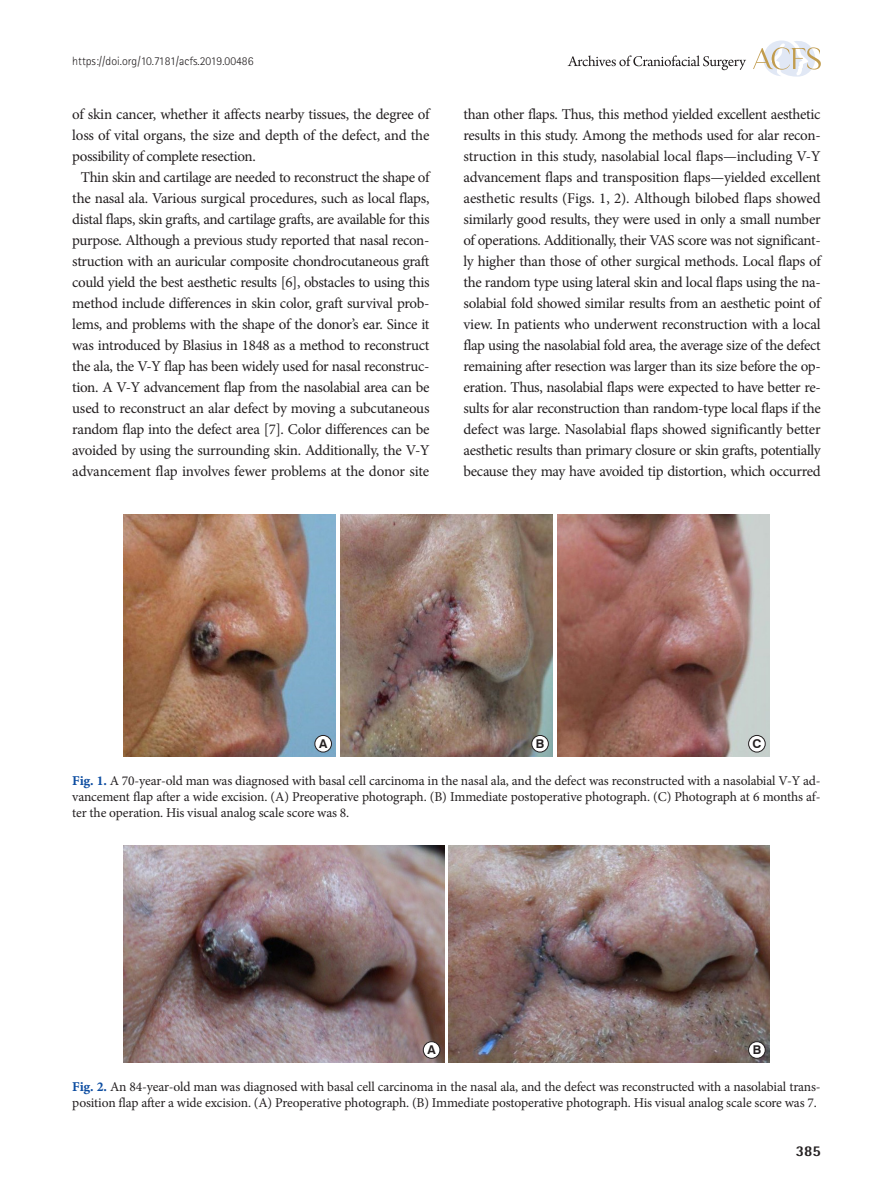
<style>
.page{position:relative;width:893px;height:1191px;background:#fff}
.page>*{position:absolute;margin:0;border:0;box-sizing:border-box;transform-origin:0 0}
.본문{font:15px/21px "Minion Pro";letter-spacing:-.025em;color:#231f20;text-align:center}
.본문_0{font:15px/21px "Minion Pro";letter-spacing:-.025em;color:#231f20;text-align:justify}
.t1{font:800 15px "Rotis Semi Sans Std";color:#231f20}
.표그림제목{font:13.5px/16.2px "Minion Pro";letter-spacing:-.01em;color:#231f20;text-align:justify}
.t2{font:700 12.15px "Swiss 721 BT";color:#231f20}
.t3{font:300 12px "Rotis Sans Serif Std";color:#231f20}
.s1{font-family:"Minion Pro Bold Capt";color:#0d4da1}
</style>
<div class="page">
<svg style="left:753px;top:40px;width:68px;height:37px"></svg>
<svg style="left:568px;top:55px;width:178px;height:15px"></svg>
<img style="left:123px;top:514px;width:213px;height:242px">
<img style="left:123px;top:846px;width:321px;height:216px">
<img style="left:449px;top:846px;width:321px;height:216px">
<img style="left:340px;top:514px;width:213px;height:242px">
<img style="left:557px;top:514px;width:213px;height:242px">
<div style="left:315px;top:735px;width:16px;height:17px;background:#fff;border-radius:50%"></div>
<div style="left:315px;top:735px;width:17px;height:17px;border:1px solid #231f20;border-radius:50%"></div>
<div style="left:423px;top:1041px;width:17px;height:17px;background:#fff;border-radius:50%"></div>
<div style="left:423px;top:1041px;width:17px;height:17px;border:1px solid #231f20;border-radius:50%"></div>
<div style="left:749px;top:1041px;width:16px;height:17px;background:#fff;border-radius:50%"></div>
<div style="left:748px;top:1041px;width:17px;height:17px;border:1px solid #231f20;border-radius:50%"></div>
<div style="left:532px;top:735px;width:16px;height:17px;background:#fff;border-radius:50%"></div>
<div style="left:531px;top:735px;width:18px;height:17px;border:1px solid #231f20;border-radius:50%"></div>
<div style="left:749px;top:735px;width:16px;height:17px;background:#fff;border-radius:50%"></div>
<div style="left:748px;top:735px;width:17px;height:17px;border:1px solid #231f20;border-radius:50%"></div>
<p class="t3" style="left:72px;top:54px;width:183px">https://doi.org/10.7181/acfs.2019.00486</p>
<p class="본문_0" style="left:72px;top:103px;width:359px">of skin cancer, whether it affects nearby tissues, the degree of loss of vital organs, the size and depth of the defect, and the possibility of complete resection.</p>
<p class="본문" style="left:72px;top:166px;width:359px">Thin skin and cartilage are needed to reconstruct the shape of the nasal ala. Various surgical procedures, such as local flaps, distal flaps, skin grafts, and cartilage grafts, are available for this purpose. Although a previous study reported that nasal recon&shy;struction with an auricular composite chondrocutaneous graft could yield the best aesthetic results [6], obstacles to using this method include differences in skin color, graft survival prob&shy;lems, and problems with the shape of the donor’s ear. Since it was introduced by Blasius in 1848 as a method to reconstruct the ala, the V-Y flap has been widely used for nasal reconstruc&shy;tion. A V-Y advancement flap from the nasolabial area can be used to reconstruct an alar defect by moving a subcutaneous random flap into the defect area [7]. Color differences can be avoided by using the surrounding skin. Additionally, the V-Y advancement flap involves fewer problems at the donor site</p>
<p class="본문" style="left:463px;top:103px;width:359px;text-align:justify">than other flaps. Thus, this method yielded excellent aesthetic results in this study. Among the methods used for alar recon&shy;struction in this study, nasolabial local flaps—including V-Y advancement flaps and transposition flaps—yielded excellent aesthetic results (Figs. 1, 2). Although bilobed flaps showed similarly good results, they were used in only a small number of operations. Additionally, their VAS score was not significant&shy;ly higher than those of other surgical methods. Local flaps of the random type using lateral skin and local flaps using the na&shy;solabial fold showed similar results from an aesthetic point of view. In patients who underwent reconstruction with a local flap using the nasolabial fold area, the average size of the defect remaining after resection was larger than its size before the op&shy;eration. Thus, nasolabial flaps were expected to have better re&shy;sults for alar reconstruction than random-type local flaps if the defect was large. Nasolabial flaps showed significantly better aesthetic results than primary closure or skin grafts, potentially because they may have avoided tip distortion, which occurred</p>
<p class="t2" style="left:319px;top:736px;width:10px">A</p>
<p class="t2" style="left:536px;top:736px;width:10px">B</p>
<p class="t2" style="left:752px;top:736px;width:10px">C</p>
<p class="표그림제목" style="left:72px;top:772px;width:750px"><span class="s1">Fig. 1.</span> A 70-year-old man was diagnosed with basal cell carcinoma in the nasal ala, and the defect was reconstructed with a nasolabial V-Y ad&shy;vancement flap after a wide excision. (A) Preoperative photograph. (B) Immediate postoperative photograph. (C) Photograph at 6 months af&shy;ter the operation. His visual analog scale score was 8.</p>
<p class="t2" style="left:427px;top:1042px;width:10px">A</p>
<p class="t2" style="left:753px;top:1042px;width:10px">B</p>
<p class="표그림제목" style="left:72px;top:1078px;width:750px"><span class="s1">Fig. 2.</span> An 84-year-old man was diagnosed with basal cell carcinoma in the nasal ala, and the defect was reconstructed with a nasolabial trans&shy;position flap after a wide excision. (A) Preoperative photograph. (B) Immediate postoperative photograph. His visual analog scale score was 7.</p>
<p class="t1" style="left:796px;top:1141px;width:27px">385</p>
</div>
